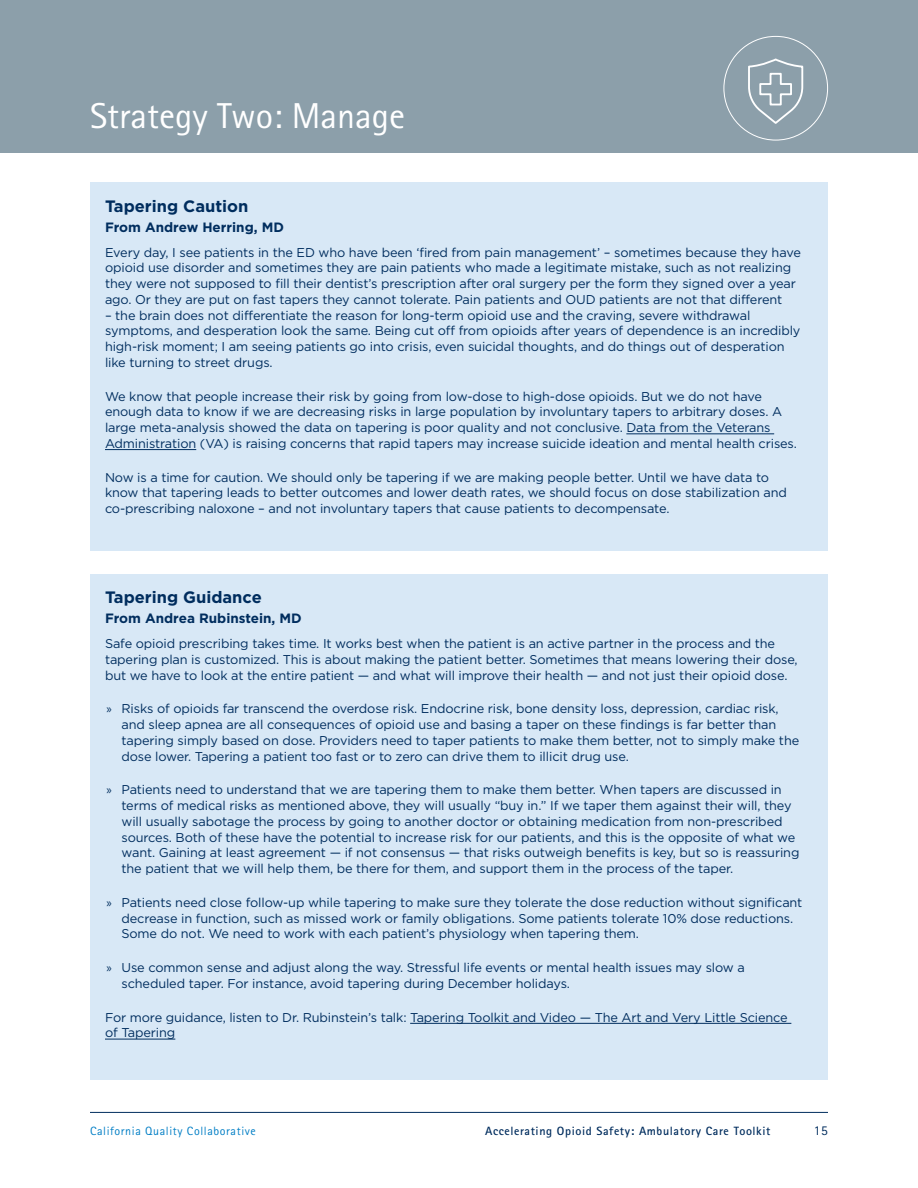
<style>
.page{position:relative;width:918px;height:1188px;background:#fff}
.page>*{position:absolute;margin:0;border:0;box-sizing:border-box;transform-origin:0 0}
.t1{font:36px "Rotis Sans Serif";color:#fff}
.t2{font:700 16.5px "Gotham";color:#002d5e}
.t3{font:700 13.5px "Gotham";color:#002d5e}
.t4{font:13.5px "Rotis Sans Serif";color:#002d5e}
.t5{font:12.75px/15.8px "Gotham";letter-spacing:-.01em;color:#002d5e}
.t6{font:700 12px "Rotis Sans Serif";letter-spacing:.05em;color:#002d5e}
.t7{font:12px "Rotis Sans Serif";letter-spacing:.05em;color:#007ec5}
.s1{font-family:"Myriad Pro"}
</style>
<div class="page">
<hr style="left:90px;top:1112px;width:738px;height:1px;background:#002d5e">
<div style="left:90px;top:182px;width:738px;height:369px;background:#d8e8f6"></div>
<div style="left:90px;top:574px;width:738px;height:506px;background:#d8e8f6"></div>
<hr style="left:626px;top:434px;width:148px;height:1px;background:#002d5e">
<hr style="left:105px;top:449px;width:91px;height:1px;background:#002d5e">
<hr style="left:410px;top:1023px;width:381px;height:1px;background:#002d5e">
<hr style="left:105px;top:1039px;width:70px;height:1px;background:#002d5e">
<div style="left:0;top:0;width:918px;height:153px;background:#8c9faa"></div>
<svg style="left:748px;top:58px;width:56px;height:66px"></svg>
<h1 class="t1" style="left:90px;top:95px;width:317px">Strategy Two: Manage</h1>
<p class="t2" style="left:105px;top:196px;width:145px">Tapering Caution</p>
<p class="t3" style="left:105px;top:219px;width:180px">From Andrew Herring, MD</p>
<p class="t5" style="left:105px;top:244px;width:697px">Every day, I see patients in the ED who have been ‘fired from pain management’ – sometimes because they have opioid use disorder and sometimes they are pain patients who made a legitimate mistake, such as not realizing they were not supposed to fill their dentist’s prescription after oral surgery per the form they signed over a year ago. Or they are put on fast tapers they cannot tolerate. Pain patients and OUD patients are not that different</p>
<p class="t5" style="left:105px;top:307px;width:697px">– the brain does not differentiate the reason for long-term opioid use and the craving, severe withdrawal symptoms, and desperation look the same. Being cut off from opioids after years of dependence is an incredibly high-risk moment; I am seeing patients go into crisis, even suicidal thoughts, and do things out of desperation like turning to street drugs.</p>
<p class="t5" style="left:105px;top:388px;width:694px">We know that people increase their risk by going from low-dose to high-dose opioids. But we do not have enough data to know if we are decreasing risks in large population by involuntary tapers to arbitrary doses. A large meta-analysis showed the data on tapering is poor quality and not conclusive. Data from the Veterans Administration (VA) is raising concerns that rapid tapers may increase suicide ideation and mental health crises.</p>
<p class="t5" style="left:105px;top:469px;width:683px">Now is a time for caution. We should only be tapering if we are making people better. Until we have data to know that tapering leads to better outcomes and lower death rates, we should focus on dose stabilization and co-prescribing naloxone – and not involuntary tapers that cause patients to decompensate.</p>
<p class="t2" style="left:105px;top:588px;width:158px">Tapering Guidance</p>
<p class="t3" style="left:105px;top:611px;width:198px">From Andrea Rubinstein, MD</p>
<p class="t5" style="left:105px;top:636px;width:694px">Safe opioid prescribing takes time. It works best when the patient is an active partner in the process and the tapering plan is customized. This is about making the patient better. Sometimes that means lowering their dose, but we have to look at the entire patient — and what will improve their health — and not just their opioid dose.</p>
<p class="t5" style="left:121px;top:701px;width:679px;text-indent:-15px"><span class="s1">»</span> Risks of opioids far transcend the overdose risk. Endocrine risk, bone density loss, depression, cardiac risk, and sleep apnea are all consequences of opioid use and basing a taper on these findings is far better than tapering simply based on dose. Providers need to taper patients to make them better, not to simply make the dose lower. Tapering a patient too fast or to zero can drive them to illicit drug use.</p>
<p class="t5" style="left:121px;top:782px;width:680px;text-indent:-15px"><span class="s1">»</span> Patients need to understand that we are tapering them to make them better. When tapers are discussed in terms of medical risks as mentioned above, they will usually “buy in.” If we taper them against their will, they will usually sabotage the process by going to another doctor or obtaining medication from non-prescribed sources. Both of these have the potential to increase risk for our patients, and this is the opposite of what we want. Gaining at least agreement — if not consensus — that risks outweigh benefits is key, but so is reassuring the patient that we will help them, be there for them, and support them in the process of the taper.</p>
<p class="t5" style="left:121px;top:894px;width:682px;text-indent:-15px"><span class="s1">»</span> Patients need close follow-up while tapering to make sure they tolerate the dose reduction without significant decrease in function, such as missed work or family obligations. Some patients tolerate 10% dose reductions.<br>Some do not. We need to work with each patient’s physiology when tapering them.</p>
<p class="t5" style="left:121px;top:959px;width:625px;text-indent:-15px"><span class="s1">»</span> Use common sense and adjust along the way. Stressful life events or mental health issues may slow a scheduled taper. For instance, avoid tapering during December holidays.</p>
<p class="t5" style="left:105px;top:1009px;width:684px">For more guidance, listen to Dr. Rubinstein’s talk: Tapering Toolkit and Video — The Art and Very Little Science of Tapering</p>
<p class="t7" style="left:90px;top:1124px;width:167px">California Quality Collaborative</p>
<p class="t6" style="left:485px;top:1124px;width:287px">Accelerating Opioid Safety: Ambulatory Care Toolkit</p>
<p class="t4" style="left:814px;top:1123px;width:16px">15</p>
</div>
